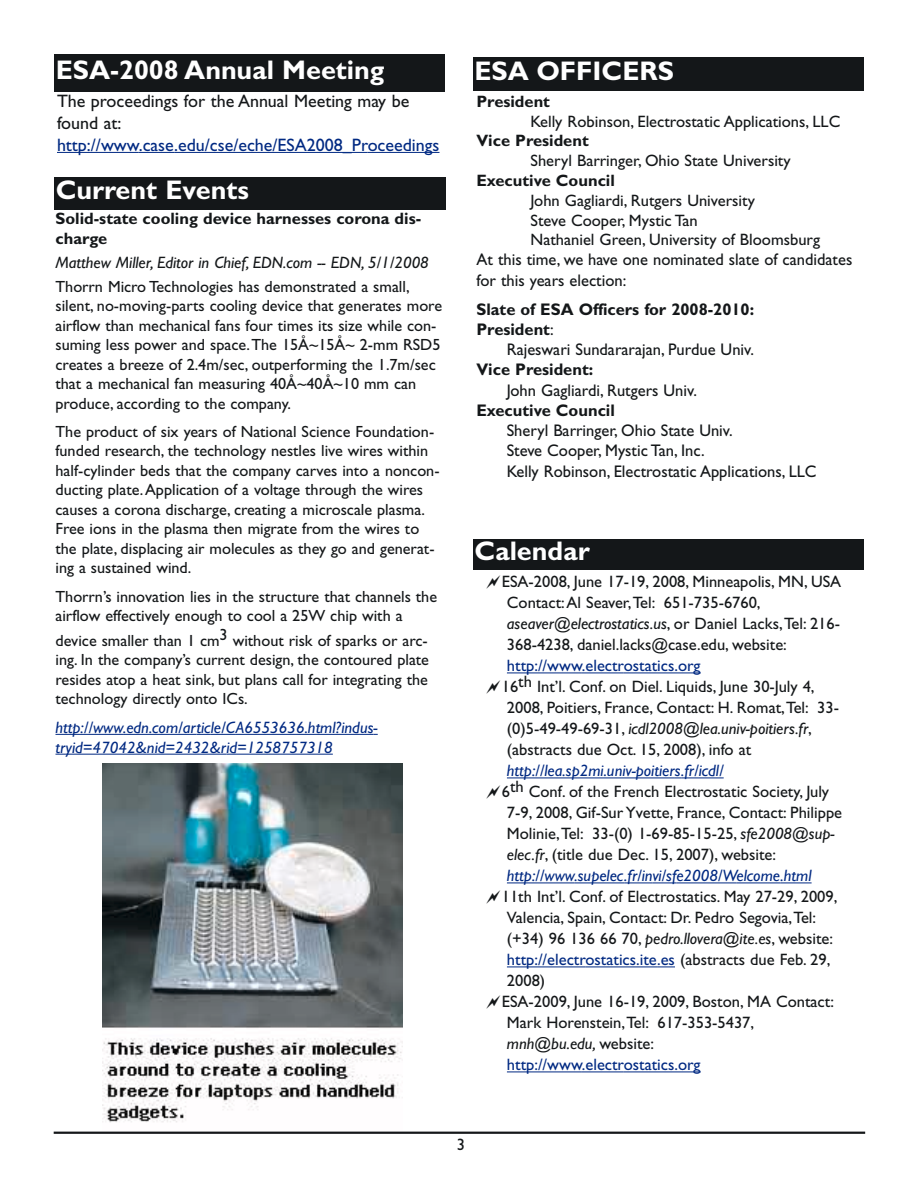
<style>
.page{position:relative;width:918px;height:1188px;background:#fff}
.page>*{position:absolute;margin:0;border:0;box-sizing:border-box;transform-origin:0 0}
.t1{font:700 27px "Gill Sans";color:#fff}
.t2{font:18px "Gill Sans";color:#002982}
.t3{font:18px/21.6px "Gill Sans";color:#141719}
.t4{font:16.8px/20.2px "Gill Sans";color:#141719}
.t5{font:700 16.8px/20.2px "Gill Sans";color:#141719}
.t6{font:16.5px/21px "Gill Sans";color:#141719}
.t7{font:italic 16.5px/19.8px "Gill Sans";color:#002982}
.t8{font:16.5px "Gill Sans";color:#002982}
.t9{font:700 16.5px/19.8px "Gill Sans";color:#141719}
.t10{font:italic 16.5px "Gill Sans";color:#141719}
.t11{font:16.2px/19.5px "Gill Sans";color:#141719}
.s1{font-weight:400}
.s2{font-style:italic}
.s3{font-style:italic;color:#002982}
.s4{color:#141719}
.s5{font-style:normal}
</style>
<div class="page">
<div style="left:473px;top:57px;width:391px;height:34px;background:#141719"></div>
<hr style="left:507px;top:673px;width:75px;height:1px;background:#002982">
<hr style="left:582px;top:673px;width:42px;height:1px;background:#002982">
<hr style="left:624px;top:673px;width:77px;height:1px;background:#002982">
<hr style="left:507px;top:778px;width:168px;height:1px;background:#002982">
<hr style="left:681px;top:778px;width:43px;height:1px;background:#002982">
<hr style="left:507px;top:883px;width:67px;height:1px;background:#002982">
<hr style="left:574px;top:883px;width:50px;height:1px;background:#002982">
<svg style="left:624px;top:883px;width:52px;height:1px"></svg>
<hr style="left:676px;top:883px;width:61px;height:1px;background:#002982">
<hr style="left:737px;top:883px;width:44px;height:1px;background:#002982">
<hr style="left:781px;top:883px;width:31px;height:1px;background:#002982">
<hr style="left:507px;top:967px;width:79px;height:1px;background:#002982">
<hr style="left:586px;top:967px;width:71px;height:1px;background:#002982">
<svg style="left:657px;top:967px;width:18px;height:1px"></svg>
<hr style="left:507px;top:1072px;width:75px;height:1px;background:#002982">
<hr style="left:582px;top:1072px;width:42px;height:1px;background:#002982">
<hr style="left:624px;top:1072px;width:77px;height:1px;background:#002982">
<hr style="left:54px;top:1132px;width:811px;height:2px;background:#141719">
<div style="left:54px;top:177px;width:392px;height:32px;background:#141719"></div>
<div style="left:473px;top:539px;width:391px;height:30px;background:#141719"></div>
<div style="left:54px;top:54px;width:391px;height:38px;background:#141719"></div>
<hr style="left:57px;top:152px;width:82px;height:1px;background:#002982">
<hr style="left:139px;top:152px;width:35px;height:1px;background:#002982">
<hr style="left:174px;top:152px;width:194px;height:1px;background:#002982">
<hr style="left:368px;top:152px;width:72px;height:1px;background:#002982">
<hr style="left:56px;top:734px;width:67px;height:1px;background:#002982">
<hr style="left:123px;top:734px;width:73px;height:1px;background:#002982">
<svg style="left:196px;top:734px;width:40px;height:1px"></svg>
<hr style="left:236px;top:734px;width:138px;height:1px;background:#002982">
<hr style="left:66px;top:754px;width:160px;height:1px;background:#002982">
<hr style="left:226px;top:754px;width:107px;height:1px;background:#002982">
<img style="left:102px;top:763px;width:300px;height:360px">
<h1 class="t1" style="left:56px;top:61px;width:330px">ESA-2008 Annual Meeting</h1>
<p class="t3" style="left:57px;top:93px;width:354px">The proceedings for the Annual Meeting may be found at:</p>
<p class="t2" style="left:57px;top:138px;width:384px">http://www.case.edu/cse/eche/ESA2008_Proceedings</p>
<h1 class="t1" style="left:56px;top:181px;width:195px">Current Events</h1>
<p class="t9" style="left:56px;top:210px;width:367px">Solid-state cooling device harnesses corona dis&shy;charge</p>
<p class="t10" style="left:56px;top:257px;width:375px">Matthew Miller, Editor in Chief, EDN.com -- EDN, 5/1/2008</p>
<p class="t11" style="left:56px;top:279px;width:388px">Thorrn Micro Technologies has demonstrated a small, silent, no-moving-parts cooling device that generates more airflow than mechanical fans four times its size while con&shy;suming less power and space.The 15Å~15Å~ 2-mm RSD5 creates a breeze of 2.4m/sec, outperforming the 1.7m/sec that a mechanical fan measuring 40Å~40Å~10 mm can produce, according to the company.</p>
<p class="t11" style="left:56px;top:424px;width:386px">The product of six years of National Science Foundation&shy;funded research, the technology nestles live wires within half-cylinder beds that the company carves into a noncon&shy;ducting plate.Application of a voltage through the wires causes a corona discharge, creating a microscale plasma.<br>Free ions in the plasma then migrate from the wires to the plate, displacing air molecules as they go and generat&shy;ing a sustained wind.</p>
<p class="t11" style="left:56px;top:588px;width:383px">Thorrn’s innovation lies in the structure that channels the airflow effectively enough to cool a 25W chip with a</p>
<p class="t11" style="left:55px;top:632px;width:375px;text-align:justify">device smaller than 1 cm3 without risk of sparks or arc&shy;ing. In the company’s current design, the contoured plate resides atop a heat sink, but plans call for integrating the technology directly onto ICs.</p>
<p class="t7" style="left:56px;top:719px;width:324px">http://www.edn.com/article/CA6553636.html?indus&shy;tryid=47042&amp;nid=2432&amp;rid=1258757318</p>
<h1 class="t1" style="left:475px;top:62px;width:201px">ESA OFFICERS</h1>
<p class="t9" style="left:476px;top:93px;width:75px">President</p>
<p class="t6" style="left:530px;top:112px;width:311px">Kelly Robinson, Electrostatic Applications, LLC</p>
<p class="t9" style="left:476px;top:133px;width:114px">Vice President</p>
<p class="t6" style="left:530px;top:152px;width:262px">Sheryl Barringer, Ohio State University</p>
<p class="t9" style="left:476px;top:172px;width:140px">Executive Council</p>
<p class="t6" style="left:530px;top:192px;width:291px;line-height:19.8px">John Gagliardi, Rutgers University<br>Steve Cooper, Mystic Tan<br>Nathaniel Green, University of Bloomsburg</p>
<p class="t4" style="left:476px;top:251px;width:377px">At this time, we have one nominated slate of candidates for this years election:</p>
<p class="t5" style="left:476px;top:301px;width:279px">Slate of ESA Officers for 2008-2010:<br>President<span class="s1">:</span></p>
<p class="t4" style="left:507px;top:341px;width:249px">Rajeswari Sundararajan, Purdue Univ.</p>
<p class="t5" style="left:476px;top:362px;width:118px">Vice President:</p>
<p class="t4" style="left:507px;top:382px;width:192px">John Gagliardi, Rutgers Univ.</p>
<p class="t5" style="left:476px;top:402px;width:140px">Executive Council</p>
<p class="t4" style="left:507px;top:422px;width:311px">Sheryl Barringer, Ohio State Univ.<br>Steve Cooper, Mystic Tan, Inc.<br>Kelly Robinson, Electrostatic Applications, LLC</p>
<h1 class="t1" style="left:475px;top:542px;width:117px">Calendar</h1>
<p class="t6" style="left:507px;top:573px;width:336px;text-indent:-5px">ESA-2008, June 17-19, 2008, Minneapolis, MN, USA Contact:Al Seaver,Tel: 651-735-6760, <span class="s2">aseaver@electrostatics.us</span>, or Daniel Lacks,Tel: 216- 368-4238, daniel.lacks@case.edu, website:</p>
<p class="t8" style="left:507px;top:660px;width:195px">http://www.electrostatics.org</p>
<p class="t6" style="left:507px;top:678px;width:334px;text-indent:-5px">16th Int’l. Conf. on Diel. Liquids, June 30-July 4, 2008, Poitiers, France, Contact: H. Romat,Tel: 33- (0)5-49-49-69-31, <span class="s2">icdl2008@lea.univ-poitiers.fr</span>, (abstracts due Oct. 15, 2008), info at</p>
<p class="t7" style="left:507px;top:763px;width:218px">http://lea.sp2mi.univ-poitiers.fr/icdl/</p>
<p class="t6" style="left:507px;top:783px;width:337px;text-indent:-5px">6th Conf. of the French Electrostatic Society, July 7-9, 2008, Gif-Sur Yvette, France, Contact: Philippe Molinie,Tel: 33-(0) 1-69-85-15-25, <span class="s2">sfe2008@sup&shy;elec.fr</span>, (title due Dec. 15, 2007), website: <span class="s3">http://www.supelec.fr/invi/sfe2008/Welcome.html</span></p>
<p class="t6" style="left:502px;top:888px;width:337px">11th Int’l. Conf. of Electrostatics. May 27-29, 2009,</p>
<p class="t6" style="left:507px;top:909px;width:311px">Valencia, Spain, Contact: Dr. Pedro Segovia,Tel:</p>
<p class="t6" style="left:507px;top:930px;width:328px">(+34) 96 136 66 70, <span class="s2">pedro.llovera@ite.es</span>, website:</p>
<p class="t8" style="left:507px;top:954px;width:325px">http://electrostatics.ite.es <span class="s4">(abstracts due Feb. 29,</span></p>
<p class="t6" style="left:507px;top:972px;width:40px">2008)</p>
<p class="t6" style="left:502px;top:993px;width:334px">ESA-2009, June 16-19, 2009, Boston, MA Contact:</p>
<p class="t6" style="left:507px;top:1014px;width:249px">Mark Horenstein,Tel: 617-353-5437,</p>
<p class="t10" style="left:507px;top:1038px;width:149px">mnh@bu.edu, <span class="s5">website:</span></p>
<p class="t8" style="left:507px;top:1059px;width:195px">http://www.electrostatics.org</p>
<p class="t6" style="left:457px;top:1136px;width:10px">3</p>
</div>
